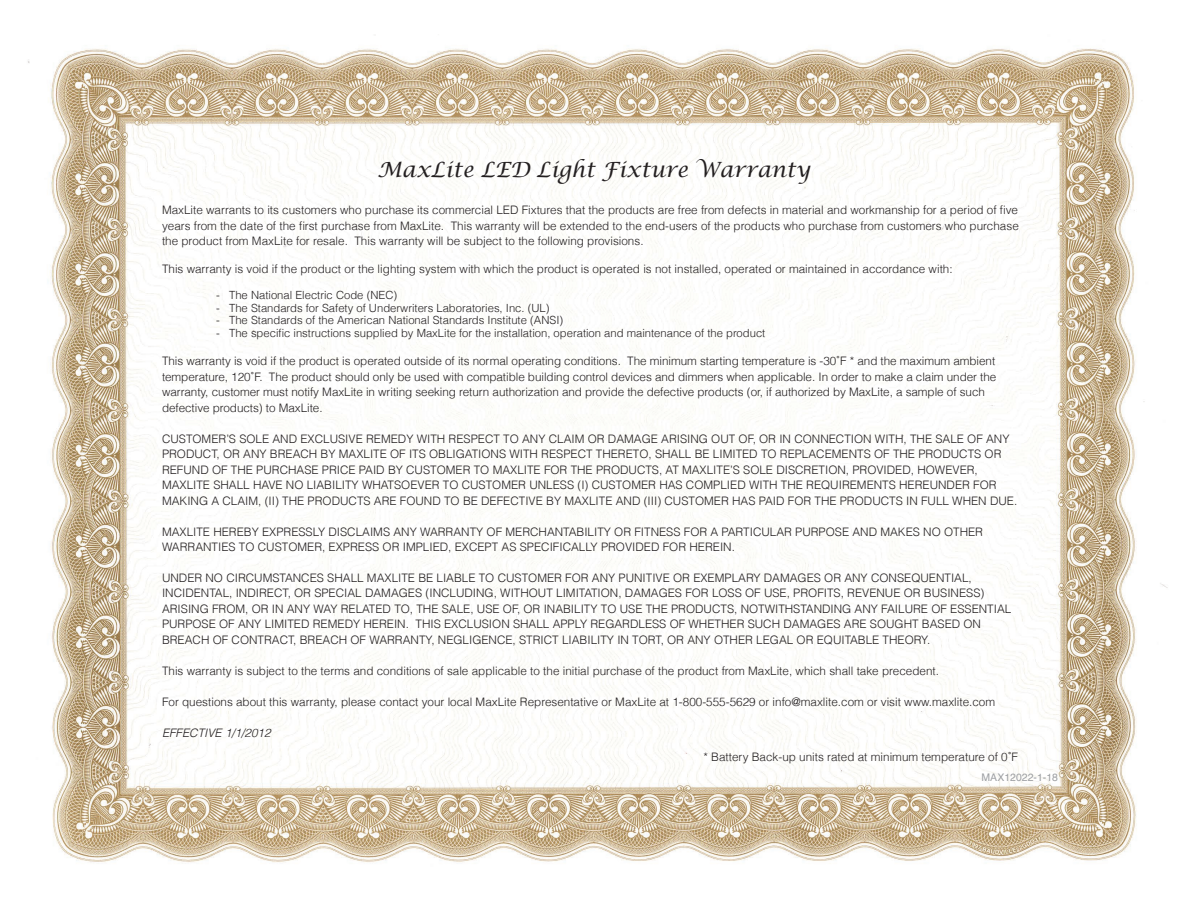
<style>
.page{position:relative;width:1188px;height:918px;background:#fff}
.page>*{position:absolute;margin:0;border:0;box-sizing:border-box;transform-origin:0 0}
.t1{font:italic 21px "Lucida Calligraphy";color:#231f20}
.t2{font:300 11.7px/15.5px "Helvetica";color:#231f20}
.t3{font:italic 300 11.7px "Helvetica";color:#231f20}
.t4{font:300 11.25px "Helvetica";color:#231f20}
.t5{font:10.5px "Helvetica";color:#9d9fa2}
</style>
<div class="page">
<img style="left:28px;top:48px;width:1140px;height:815px">
<h1 class="t1" style="left:378px;top:155px;width:434px">MaxLite LED Light Fixture Warranty</h1>
<p class="t2" style="left:162px;top:203px;width:858px;text-align:justify">MaxLite warrants to its customers who purchase its commercial LED Fixtures that the products are free from defects in material and workmanship for a period of five years from the date of the first purchase from MaxLite. This warranty will be extended to the end-users of the products who purchase from customers who purchase the product from MaxLite for resale. This warranty will be subject to the following provisions.</p>
<p class="t2" style="left:162px;top:263px;width:792px">This warranty is void if the product or the lighting system with which the product is operated is not installed, operated or maintained in accordance with:</p>
<p class="t4" style="left:216px;top:290px;width:183px">- The National Electric Code (NEC)</p>
<p class="t4" style="left:216px;top:303px;width:335px">- The Standards for Safety of Underwriters Laboratories, Inc. (UL)</p>
<p class="t4" style="left:216px;top:316px;width:349px">- The Standards of the American National Standards Institute (ANSI)</p>
<p class="t4" style="left:216px;top:329px;width:551px">- The specific instructions supplied by MaxLite for the installation, operation and maintenance of the product</p>
<p class="t2" style="left:162px;top:355px;width:836px">This warranty is void if the product is operated outside of its normal operating conditions. The minimum starting temperature is -30˚F * and the maximum ambient temperature, 120˚F. The product should only be used with compatible building control devices and dimmers when applicable. In order to make a claim under the warranty, customer must notify MaxLite in writing seeking return authorization and provide the defective products (or, if authorized by MaxLite, a sample of such defective products) to MaxLite.</p>
<p class="t2" style="left:162px;top:432px;width:857px">CUSTOMER’S SOLE AND EXCLUSIVE REMEDY WITH RESPECT TO ANY CLAIM OR DAMAGE ARISING OUT OF, OR IN CONNECTION WITH, THE SALE OF ANY PRODUCT, OR ANY BREACH BY MAXLITE OF ITS OBLIGATIONS WITH RESPECT THERETO, SHALL BE LIMITED TO REPLACEMENTS OF THE PRODUCTS OR REFUND OF THE PURCHASE PRICE PAID BY CUSTOMER TO MAXLITE FOR THE PRODUCTS, AT MAXLITE’S SOLE DISCRETION, PROVIDED, HOWEVER, MAXLITE SHALL HAVE NO LIABILITY WHATSOEVER TO CUSTOMER UNLESS (I) CUSTOMER HAS COMPLIED WITH THE REQUIREMENTS HEREUNDER FOR MAKING A CLAIM, (II) THE PRODUCTS ARE FOUND TO BE DEFECTIVE BY MAXLITE AND (III) CUSTOMER HAS PAID FOR THE PRODUCTS IN FULL WHEN DUE.</p>
<p class="t2" style="left:162px;top:525px;width:823px">MAXLITE HEREBY EXPRESSLY DISCLAIMS ANY WARRANTY OF MERCHANTABILITY OR FITNESS FOR A PARTICULAR PURPOSE AND MAKES NO OTHER<br>WARRANTIES TO CUSTOMER, EXPRESS OR IMPLIED, EXCEPT AS SPECIFICALLY PROVIDED FOR HEREIN.</p>
<p class="t2" style="left:162px;top:571px;width:851px">UNDER NO CIRCUMSTANCES SHALL MAXLITE BE LIABLE TO CUSTOMER FOR ANY PUNITIVE OR EXEMPLARY DAMAGES OR ANY CONSEQUENTIAL, INCIDENTAL, INDIRECT, OR SPECIAL DAMAGES (INCLUDING, WITHOUT LIMITATION, DAMAGES FOR LOSS OF USE, PROFITS, REVENUE OR BUSINESS)<br>ARISING FROM, OR IN ANY WAY RELATED TO, THE SALE, USE OF, OR INABILITY TO USE THE PRODUCTS, NOTWITHSTANDING ANY FAILURE OF ESSENTIAL PURPOSE OF ANY LIMITED REMEDY HEREIN. THIS EXCLUSION SHALL APPLY REGARDLESS OF WHETHER SUCH DAMAGES ARE SOUGHT BASED ON BREACH OF CONTRACT, BREACH OF WARRANTY, NEGLIGENCE, STRICT LIABILITY IN TORT, OR ANY OTHER LEGAL OR EQUITABLE THEORY.</p>
<p class="t2" style="left:162px;top:664px;width:779px">This warranty is subject to the terms and conditions of sale applicable to the initial purchase of the product from MaxLite, which shall take precedent.</p>
<p class="t2" style="left:162px;top:695px;width:835px">For questions about this warranty, please contact your local MaxLite Representative or MaxLite at 1-800-555-5629 or info@maxlite.com or visit www.maxlite.com</p>
<p class="t3" style="left:162px;top:728px;width:110px">EFFECTIVE 1/1/2012</p>
<p class="t2" style="left:703px;top:751px;width:316px">* Battery Back-up units rated at minimum temperature of 0˚F</p>
<p class="t5" style="left:982px;top:773px;width:78px">MAX12022-1-18</p>
</div>
